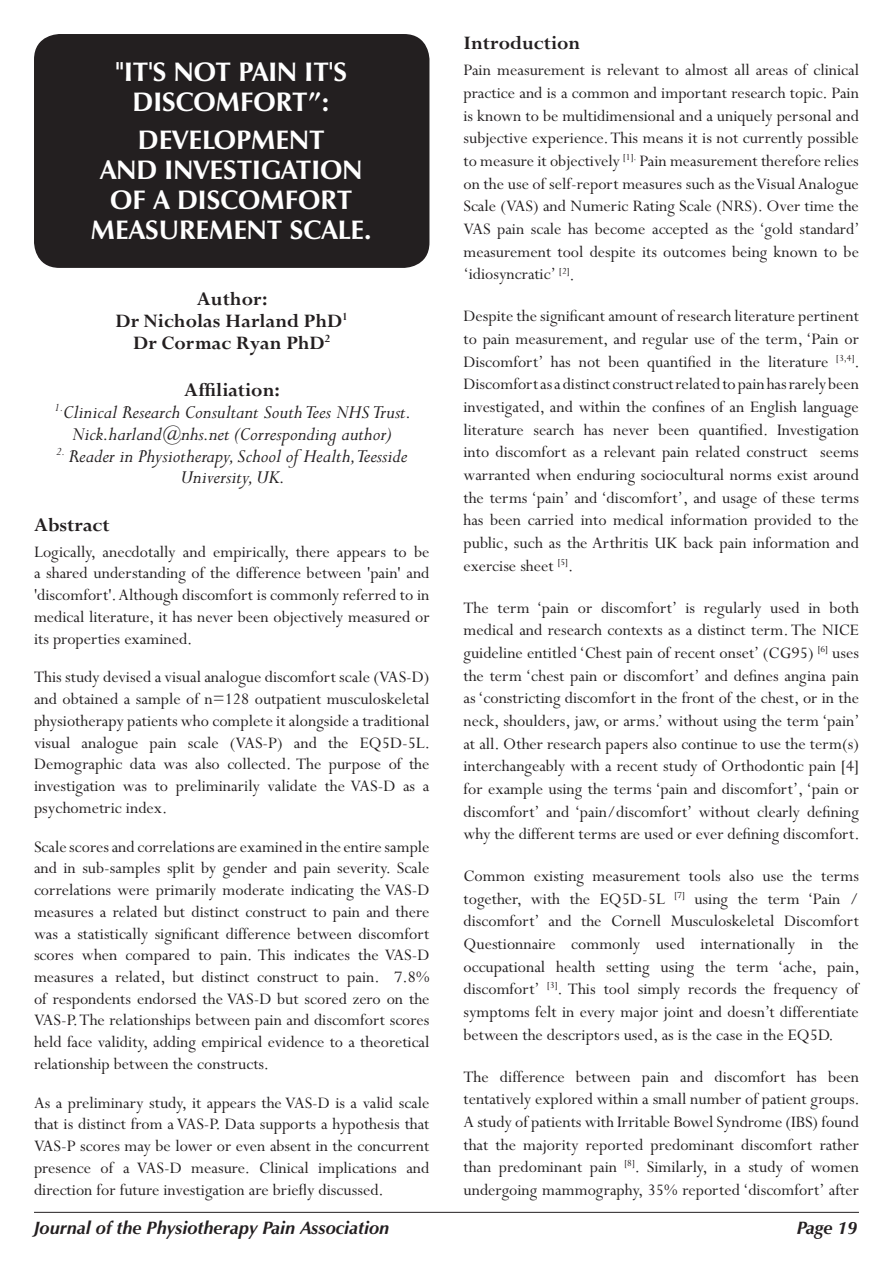
<style>
.page{position:relative;width:893px;height:1263px;background:#fff}
.page>*{position:absolute;margin:0;border:0;box-sizing:border-box;transform-origin:0 0}
.t1{font:700 27px/30px "Zapf Humanist 601 BT";color:#fff;text-align:center}
.t2{font:italic 21px/21.8px "Perpetua";color:#231f20;text-align:center}
.t3{font:700 21px/21.8px "Perpetua";color:#231f20;text-align:center}
.t4{font:18px/22.6px "Perpetua";color:#231f20;text-align:justify}
.t5{font:italic 700 18px "Zapf Humanist 601 BT";color:#231f20}
.s1{font-weight:700;font-style:normal}
</style>
<div class="page">
<hr style="left:34px;top:1212px;width:825px;height:1px;background:#231f20">
<div style="left:34px;top:34px;width:395px;height:234px;background:#231f20;border-radius:26px"></div>
<h1 class="t1" style="left:116px;top:57px;width:233px">"IT'S NOT PAIN IT'S<br>DISCOMFORT”:</h1>
<h1 class="t1" style="left:91px;top:125px;width:282px">DEVELOPMENT<br>AND INVESTIGATION<br>OF A DISCOMFORT<br>MEASUREMENT SCALE.</h1>
<p class="t3" style="left:116px;top:289px;width:234px">Author:<br>Dr Nicholas Harland PhD<sup>1<br></sup>Dr Cormac Ryan PhD<sup>2</sup></p>
<p class="t2" style="left:54px;top:380px;width:358px"><span class="s1">Affiliation:<br></span><sup>1.</sup>Clinical Research Consultant South Tees NHS Trust.<br>Nick.harland@nhs.net (Corresponding author)</p>
<p class="t2" style="left:56px;top:445px;width:353px"><sup>2.</sup> Reader in Physiotherapy, School of Health,Teesside<br>University, UK.</p>
<p class="t3" style="left:34px;top:514px;width:77px">Abstract</p>
<p class="t4" style="left:34px;top:541px;width:397px;line-height:21.8px">Logically, anecdotally and empirically, there appears to be a shared understanding of the difference between 'pain' and 'discomfort'. Although discomfort is commonly referred to in medical literature, it has never been objectively measured or its properties examined.</p>
<p class="t4" style="left:34px;top:667px;width:398px;line-height:21.8px">This study devised a visual analogue discomfort scale (VAS-D) and obtained a sample of n=128 outpatient musculoskeletal physiotherapy patients who complete it alongside a traditional visual analogue pain scale (VAS-P) and the EQ5D-5L.<br>Demographic data was also collected. The purpose of the investigation was to preliminarily validate the VAS-D as a psychometric index.</p>
<p class="t4" style="left:34px;top:836px;width:397px;line-height:21.8px">Scale scores and correlations are examined in the entire sample and in sub-samples split by gender and pain severity. Scale correlations were primarily moderate indicating the VAS-D measures a related but distinct construct to pain and there was a statistically significant difference between discomfort scores when compared to pain. This indicates the VAS-D measures a related, but distinct construct to pain. 7.8% of respondents endorsed the VAS-D but scored zero on the VAS-P. The relationships between pain and discomfort scores held face validity, adding empirical evidence to a theoretical relationship between the constructs.</p>
<p class="t4" style="left:34px;top:1092px;width:397px;line-height:21.8px">As a preliminary study, it appears the VAS-D is a valid scale that is distinct from a VAS-P. Data supports a hypothesis that VAS-P scores may be lower or even absent in the concurrent presence of a VAS-D measure. Clinical implications and direction for future investigation are briefly discussed.</p>
<p class="t3" style="left:463px;top:32px;width:118px">Introduction</p>
<p class="t4" style="left:463px;top:60px;width:398px">Pain measurement is relevant to almost all areas of clinical practice and is a common and important research topic. Pain is known to be multidimensional and a uniquely personal and subjective experience. This means it is not currently possible to measure it objectively <sup>[1].</sup> Pain measurement therefore relies on the use of self-report measures such as the Visual Analogue Scale (VAS) and Numeric Rating Scale (NRS). Over time the VAS pain scale has become accepted as the ‘gold standard’ measurement tool despite its outcomes being known to be ‘idiosyncratic’ <sup>[2]</sup>.</p>
<p class="t4" style="left:463px;top:305px;width:398px">Despite the significant amount of research literature pertinent to pain measurement, and regular use of the term, ‘Pain or Discomfort’ has not been quantified in the literature <sup>[3,4]</sup>.<br>Discomfort as a distinct construct related to pain has rarely been investigated, and within the confines of an English language literature search has never been quantified. Investigation into discomfort as a relevant pain related construct seems warranted when enduring sociocultural norms exist around the terms ‘pain’ and ‘discomfort’, and usage of these terms has been carried into medical information provided to the public, such as the Arthritis UK back pain information and exercise sheet <sup>[5]</sup>.</p>
<p class="t4" style="left:463px;top:597px;width:398px">The term ‘pain or discomfort’ is regularly used in both medical and research contexts as a distinct term. The NICE guideline entitled ‘Chest pain of recent onset’ (CG95) <sup>[6]</sup> uses the term ‘chest pain or discomfort’ and defines angina pain as ‘constricting discomfort in the front of the chest, or in the neck, shoulders, jaw, or arms.’ without using the term ‘pain’ at all. Other research papers also continue to use the term(s) interchangeably with a recent study of Orthodontic pain [4] for example using the terms ‘pain and discomfort’, ‘pain or discomfort’ and ‘pain/discomfort’ without clearly defining why the different terms are used or ever defining discomfort.</p>
<p class="t4" style="left:463px;top:865px;width:398px">Common existing measurement tools also use the terms together, with the EQ5D-5L <sup>[7]</sup> using the term ‘Pain / discomfort’ and the Cornell Musculoskeletal Discomfort Questionnaire commonly used internationally in the occupational health setting using the term ‘ache, pain, discomfort’ <sup>[3]</sup>. This tool simply records the frequency of symptoms felt in every major joint and doesn’t differentiate between the descriptors used, as is the case in the EQ5D.</p>
<p class="t4" style="left:463px;top:1066px;width:398px">The difference between pain and discomfort has been tentatively explored within a small number of patient groups.<br>A study of patients with Irritable Bowel Syndrome (IBS) found that the majority reported predominant discomfort rather than predominant pain <sup>[8]</sup>. Similarly, in a study of women undergoing mammography, 35% reported ‘discomfort’ after</p>
<p class="t5" style="left:34px;top:1217px;width:357px">Journal of the Physiotherapy Pain Association</p>
<p class="t5" style="left:797px;top:1217px;width:62px">Page 19</p>
</div>
